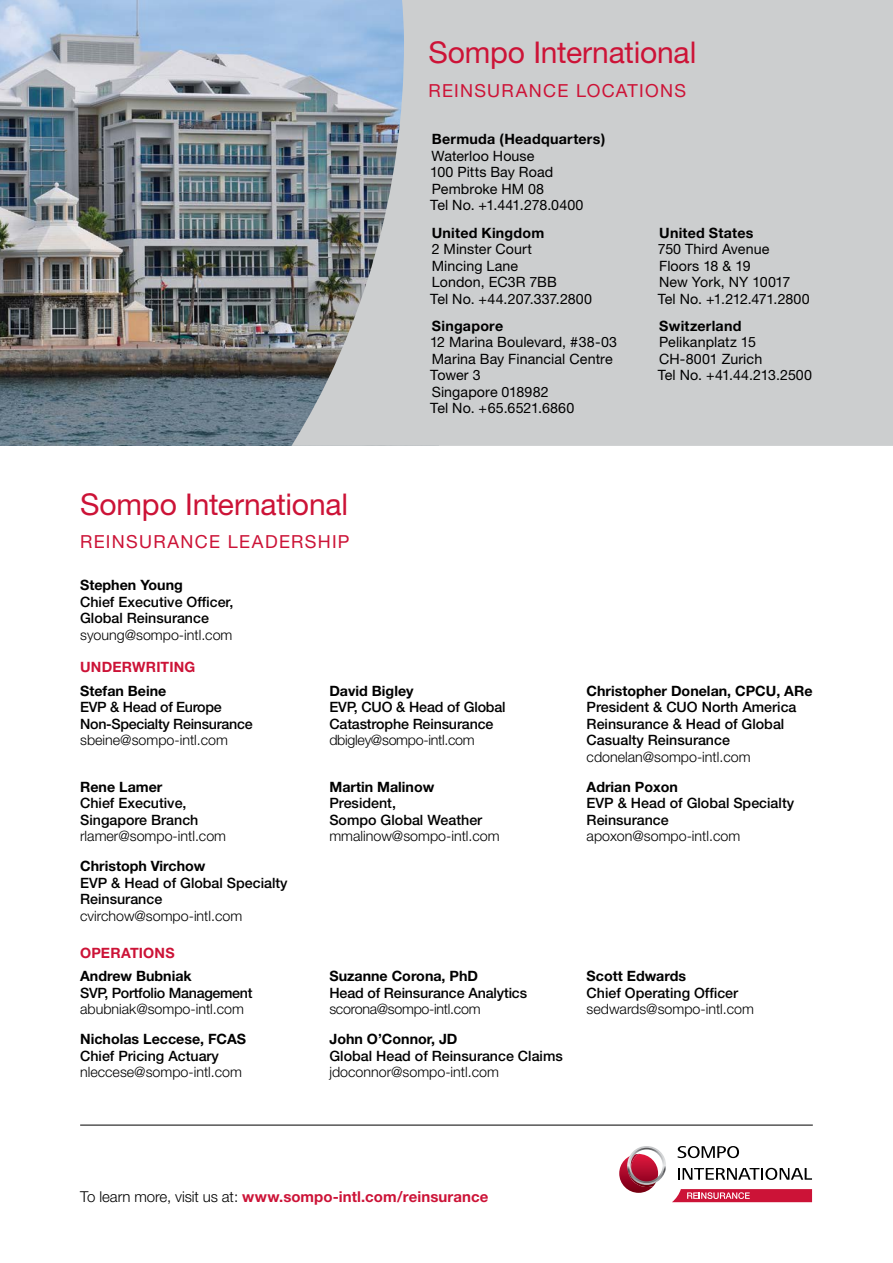
<style>
.page{position:relative;width:893px;height:1263px;background:#fff}
.page>*{position:absolute;margin:0;border:0;box-sizing:border-box;transform-origin:0 0}
.t1{font:30px "Helvetica Neue";letter-spacing:-.005em;color:#cc1337}
.t2{font:18px "Helvetica Neue";letter-spacing:.07em;color:#cc1337}
.t3{font:700 15px "Helvetica Neue";letter-spacing:.005em;color:#cc1337}
.t4{font:500 14.25px/16.5px "Helvetica Neue";color:#000}
.t5{font:14.25px/16.5px "Helvetica Neue";letter-spacing:.005em;color:#000}
.t6{font:700 14.25px "Helvetica Neue";color:#000}
.t7{font:300 14.25px "Helvetica Neue";color:#000}
.t8{font:500 14.25px/16.5px "Helvetica Neue";letter-spacing:-.02em;color:#000}
.t9{font:300 14.25px "Helvetica Neue";letter-spacing:-.02em;color:#000}
.t10{font:700 14.25px "Helvetica Neue";letter-spacing:.015em;color:#cc1337}
.s1{font-weight:300;color:#000}
</style>
<div class="page">
<img style="left:0;top:0;width:291px;height:446px">
<svg style="left:291px;top:0;width:602px;height:446px;background:#c1c5c8"></svg>
<hr style="left:80px;top:1125px;width:733px;height:1px;background:#000">
<svg style="left:678px;top:1146px;width:61px;height:12px"></svg>
<svg style="left:678px;top:1168px;width:134px;height:12px"></svg>
<svg style="left:672px;top:1189px;width:140px;height:13px;background:#d33554"></svg>
<svg style="left:619px;top:1146px;width:47px;height:47px"></svg>
<h1 class="t1" style="left:428px;top:35px;width:269px">Sompo International</h1>
<p class="t2" style="left:428px;top:80px;width:259px">REINSURANCE LOCATIONS</p>
<p class="t6" style="left:432px;top:130px;width:175px">Bermuda (Headquarters)</p>
<p class="t5" style="left:430px;top:147px;width:155px">Waterloo House<br>100 Pitts Bay Road<br>Pembroke HM 08<br>Tel No. +1.441.278.0400</p>
<p class="t6" style="left:432px;top:224px;width:114px">United Kingdom</p>
<p class="t5" style="left:430px;top:240px;width:163px">2 Minster Court<br>Mincing Lane<br>London, EC3R 7BB<br>Tel No. +44.207.337.2800</p>
<p class="t6" style="left:432px;top:317px;width:73px">Singapore</p>
<p class="t5" style="left:430px;top:334px;width:189px">12 Marina Boulevard, #38-03<br>Marina Bay Financial Centre<br>Tower 3<br>Singapore 018982<br>Tel No. +65.6521.6860</p>
<p class="t6" style="left:659px;top:224px;width:96px">United States</p>
<p class="t5" style="left:658px;top:241px;width:154px">750 Third Avenue<br>Floors 18 &amp; 19<br>New York, NY 10017<br>Tel No. +1.212.471.2800</p>
<p class="t6" style="left:659px;top:317px;width:84px">Switzerland</p>
<p class="t5" style="left:658px;top:334px;width:156px">Pelikanplatz 15<br>CH-8001 Zurich<br>Tel No. +41.44.213.2500</p>
<h1 class="t1" style="left:80px;top:486px;width:269px">Sompo International</h1>
<p class="t2" style="left:80px;top:531px;width:271px">REINSURANCE LEADERSHIP</p>
<p class="t6" style="left:80px;top:576px;width:104px">Stephen Young</p>
<p class="t4" style="left:80px;top:593px;width:155px">Chief Executive Officer,<br>Global Reinsurance</p>
<p class="t7" style="left:80px;top:626px;width:154px">syoung@sompo-intl.com</p>
<p class="t10" style="left:80px;top:658px;width:117px">UNDERWRITING</p>
<p class="t6" style="left:80px;top:682px;width:88px">Stefan Beine</p>
<p class="t8" style="left:80px;top:699px;width:174px">EVP &amp; Head of Europe<br>Non-Specialty Reinsurance</p>
<p class="t7" style="left:80px;top:731px;width:149px">sbeine@sompo-intl.com</p>
<p class="t6" style="left:80px;top:778px;width:84px">Rene Lamer</p>
<p class="t4" style="left:80px;top:795px;width:120px">Chief Executive,<br>Singapore Branch</p>
<p class="t7" style="left:80px;top:827px;width:147px">rlamer@sompo-intl.com</p>
<p class="t6" style="left:80px;top:857px;width:127px">Christoph Virchow</p>
<p class="t4" style="left:80px;top:874px;width:209px">EVP &amp; Head of Global Specialty<br>Reinsurance</p>
<p class="t7" style="left:80px;top:907px;width:164px">cvirchow@sompo-intl.com</p>
<p class="t6" style="left:329px;top:682px;width:86px">David Bigley</p>
<p class="t4" style="left:329px;top:699px;width:178px">EVP, CUO &amp; Head of Global<br>Catastrophe Reinsurance</p>
<p class="t9" style="left:329px;top:731px;width:147px">dbigley@sompo-intl.com</p>
<p class="t6" style="left:329px;top:778px;width:106px">Martin Malinow</p>
<p class="t4" style="left:329px;top:795px;width:154px">President,<br>Sompo Global Weather</p>
<p class="t7" style="left:329px;top:827px;width:172px">mmalinow@sompo-intl.com</p>
<p class="t10" style="left:80px;top:944px;width:96px">OPERATIONS</p>
<p class="t6" style="left:80px;top:967px;width:113px">Andrew Bubniak</p>
<p class="t8" style="left:80px;top:984px;width:174px">SVP, Portfolio Management</p>
<p class="t7" style="left:80px;top:1001px;width:165px">abubniak@sompo-intl.com</p>
<p class="t6" style="left:80px;top:1030px;width:167px">Nicholas Leccese, FCAS</p>
<p class="t4" style="left:80px;top:1047px;width:140px">Chief Pricing Actuary</p>
<p class="t7" style="left:80px;top:1064px;width:163px">nleccese@sompo-intl.com</p>
<p class="t6" style="left:329px;top:967px;width:150px">Suzanne Corona, PhD</p>
<p class="t4" style="left:329px;top:984px;width:199px">Head of Reinsurance Analytics</p>
<p class="t9" style="left:329px;top:1000px;width:153px">scorona@sompo-intl.com</p>
<p class="t6" style="left:329px;top:1030px;width:130px">John O’Connor, JD</p>
<p class="t4" style="left:329px;top:1047px;width:235px">Global Head of Reinsurance Claims</p>
<p class="t7" style="left:329px;top:1063px;width:171px">jdoconnor@sompo-intl.com</p>
<p class="t6" style="left:587px;top:682px;width:227px">Christopher Donelan, CPCU, ARe</p>
<p class="t4" style="left:587px;top:699px;width:211px">President &amp; CUO North America<br>Reinsurance &amp; Head of Global<br>Casualty Reinsurance</p>
<p class="t7" style="left:587px;top:748px;width:165px">cdonelan@sompo-intl.com</p>
<p class="t6" style="left:587px;top:778px;width:93px">Adrian Poxon</p>
<p class="t4" style="left:587px;top:795px;width:209px">EVP &amp; Head of Global Specialty<br>Reinsurance</p>
<p class="t7" style="left:587px;top:827px;width:155px">apoxon@sompo-intl.com</p>
<p class="t6" style="left:587px;top:967px;width:101px">Scott Edwards</p>
<p class="t4" style="left:587px;top:984px;width:153px">Chief Operating Officer</p>
<p class="t7" style="left:587px;top:1000px;width:169px">sedwards@sompo-intl.com</p>
<p class="t3" style="left:80px;top:1187px;width:410px"><span class="s1">To learn more, visit us at:</span> www.sompo-intl.com/reinsurance</p>
</div>
